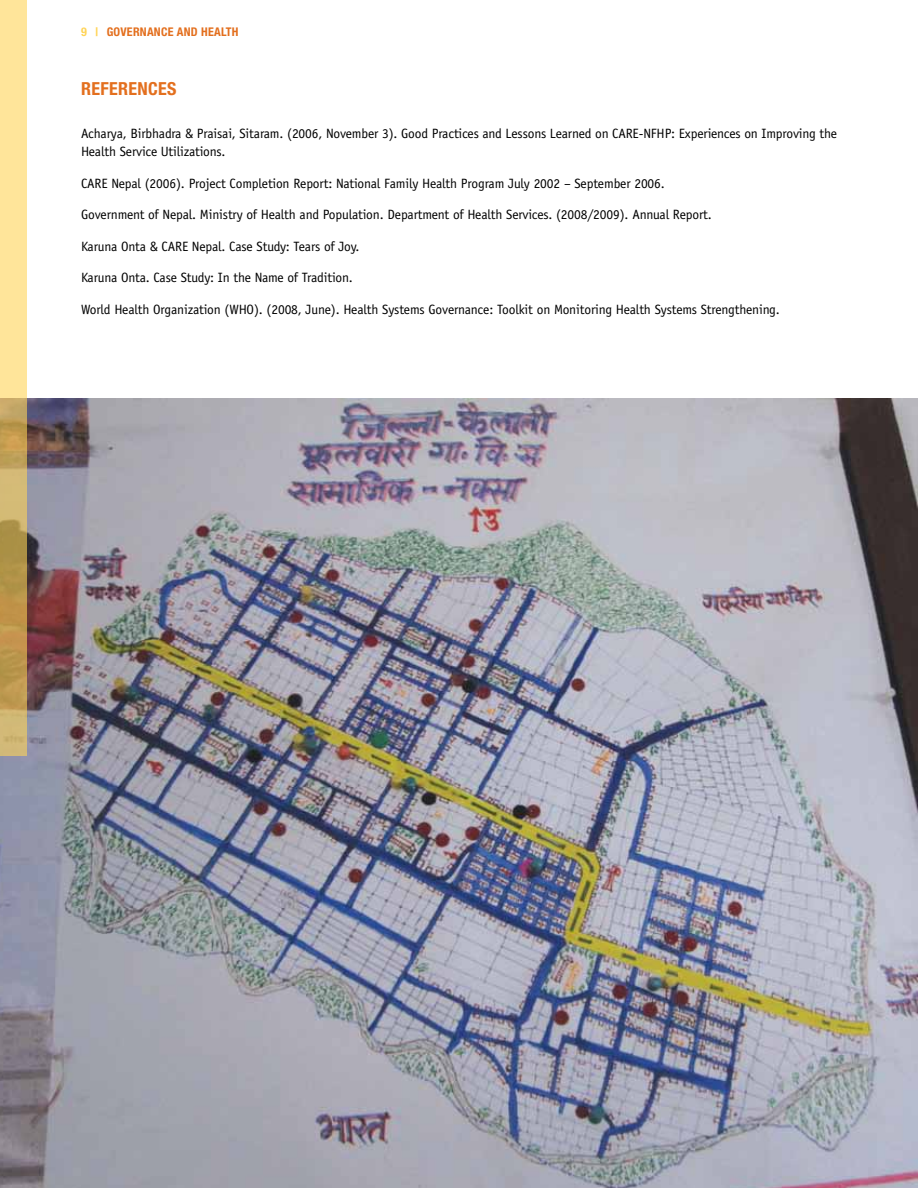
<style>
.page{position:relative;width:918px;height:1188px;background:#fff}
.page>*{position:absolute;margin:0;border:0;box-sizing:border-box;transform-origin:0 0}
.t1{font:700 condensed 18px "Helvetica Neue";color:#e36f1e}
.t2{font:13.5px/18px "Officina Sans";letter-spacing:-.01em;color:#000}
.t3{font:700 condensed 12px "Helvetica Neue";letter-spacing:.02em;color:#e36f1e}
.s1{color:#ffd457}
</style>
<div class="page">
<img style="left:0;top:398px;width:918px;height:790px">
<svg style="left:0;top:0;width:27px;height:756px;background:#e2c47b"></svg>
<p class="t3" style="left:81px;top:25px;width:81px"><span class="s1">9 |</span> GOVERNANCE</p>
<p class="t3" style="left:177px;top:25px;width:62px">AND HEALTH</p>
<h1 class="t1" style="left:81px;top:78px;width:10px">REFE</h1>
<h1 class="t1" style="left:118px;top:78px;width:21px">RENCES</h1>
<p class="t2" style="left:81px;top:125px;width:757px">Acharya, Birbhadra &amp; Praisai, Sitaram. (2006, November 3). Good Practices and Lessons Learned on CARE-NFHP: Experiences on Improving the<br>Health Service Utilizations.</p>
<p class="t2" style="left:81px;top:174px;width:585px">CARE Nepal (2006). Project Completion Report: National Family Health Program July 2002 – September 2006.</p>
<p class="t2" style="left:81px;top:206px;width:632px">Government of Nepal. Ministry of Health and Population. Department of Health Services. (2008/2009). Annual Report.</p>
<p class="t2" style="left:81px;top:237px;width:280px">Karuna Onta &amp; CARE Nepal. Case Study: Tears of Joy.</p>
<p class="t2" style="left:81px;top:269px;width:273px">Karuna Onta. Case Study: In the Name of Tradition.</p>
<p class="t2" style="left:81px;top:300px;width:700px">World Health Organization (WHO). (2008, June). Health Systems Governance: Toolkit on Monitoring Health Systems Strengthening.</p>
</div>
